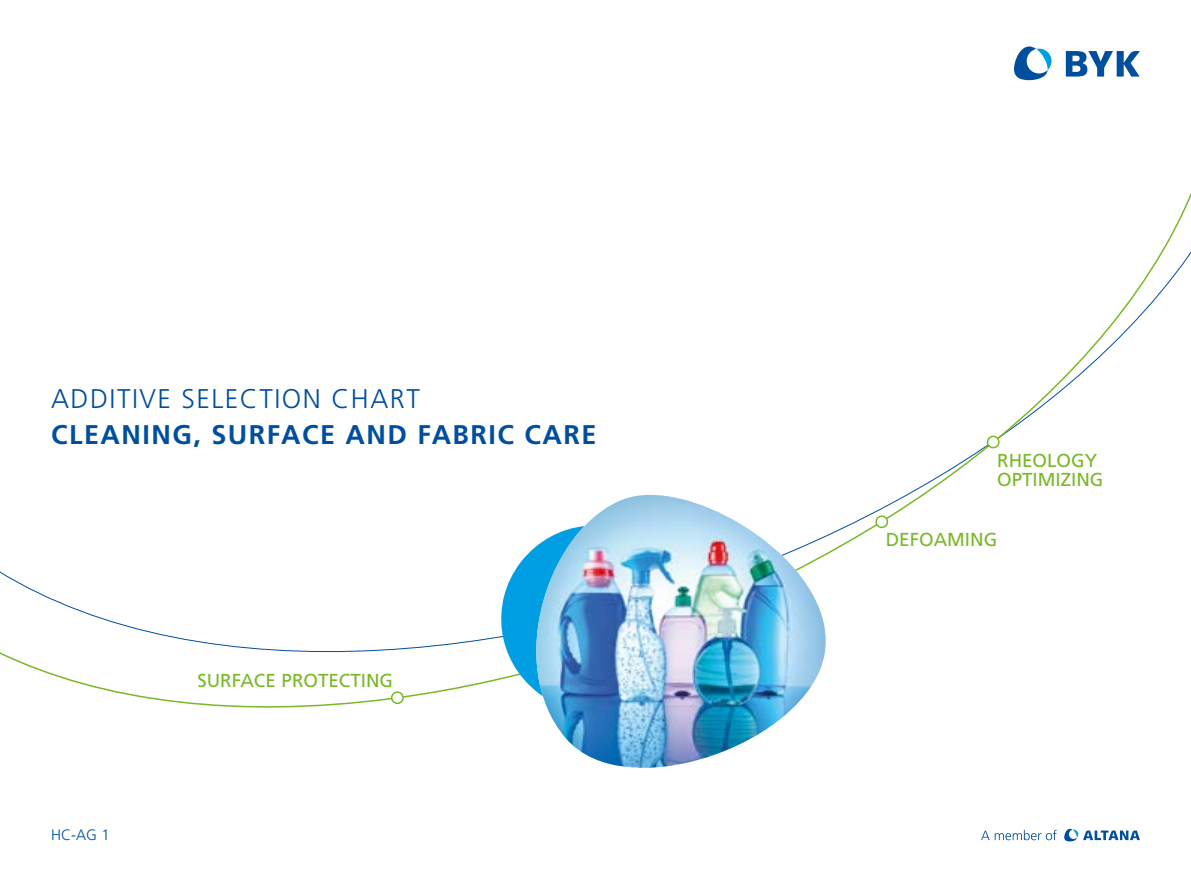
<style>
.page{position:relative;width:1191px;height:893px;background:#fff}
.page>*{position:absolute;margin:0;border:0;box-sizing:border-box;transform-origin:0 0}
.t1{font:700 27px "Frutiger LT Pro";letter-spacing:.055em;color:#004e9e}
.t2{font:300 27px "Frutiger LT Pro";letter-spacing:.055em;color:#004e9e}
.t3{font:18.75px/19.5px "Frutiger LT Pro";color:#79b827}
.t4{font:300 15px "Frutiger LT Pro";color:#004e9e}
</style>
<div class="page">
<div style="left:986px;top:436px;width:13px;height:12px;border:2px solid #79b827;border-radius:50%"></div>
<div style="left:391px;top:691px;width:13px;height:13px;border:2px solid #79b827;border-radius:50%"></div>
<div style="left:875px;top:515px;width:13px;height:13px;border:2px solid #79b827;border-radius:50%"></div>
<svg style="left:489px;top:601px;width:14px;height:81px"></svg>
<svg style="left:503px;top:494px;width:337px;height:185px"></svg>
<img style="left:523px;top:495px;width:306px;height:273px">
<svg style="left:1064px;top:829px;width:76px;height:12px"></svg>
<svg style="left:981px;top:830px;width:75px;height:10px"></svg>
<svg style="left:1065px;top:51px;width:75px;height:26px"></svg>
<svg style="left:1014px;top:46px;width:37px;height:34px"></svg>
<h1 class="t2" style="left:51px;top:383px;width:370px">ADDITIVE SELECTION CHART</h1>
<h1 class="t1" style="left:51px;top:419px;width:547px">CLEANING, SURFACE AND FABRIC CARE</h1>
<p class="t4" style="left:51px;top:826px;width:60px">HC-AG 1</p>
<p class="t3" style="left:197px;top:671px;width:197px">SURFACE PROTECTING</p>
<p class="t3" style="left:997px;top:451px;width:108px">RHEOLOGY<br>OPTIMIZING</p>
<p class="t3" style="left:885px;top:530px;width:113px">DEFOAMING</p>
</div>
